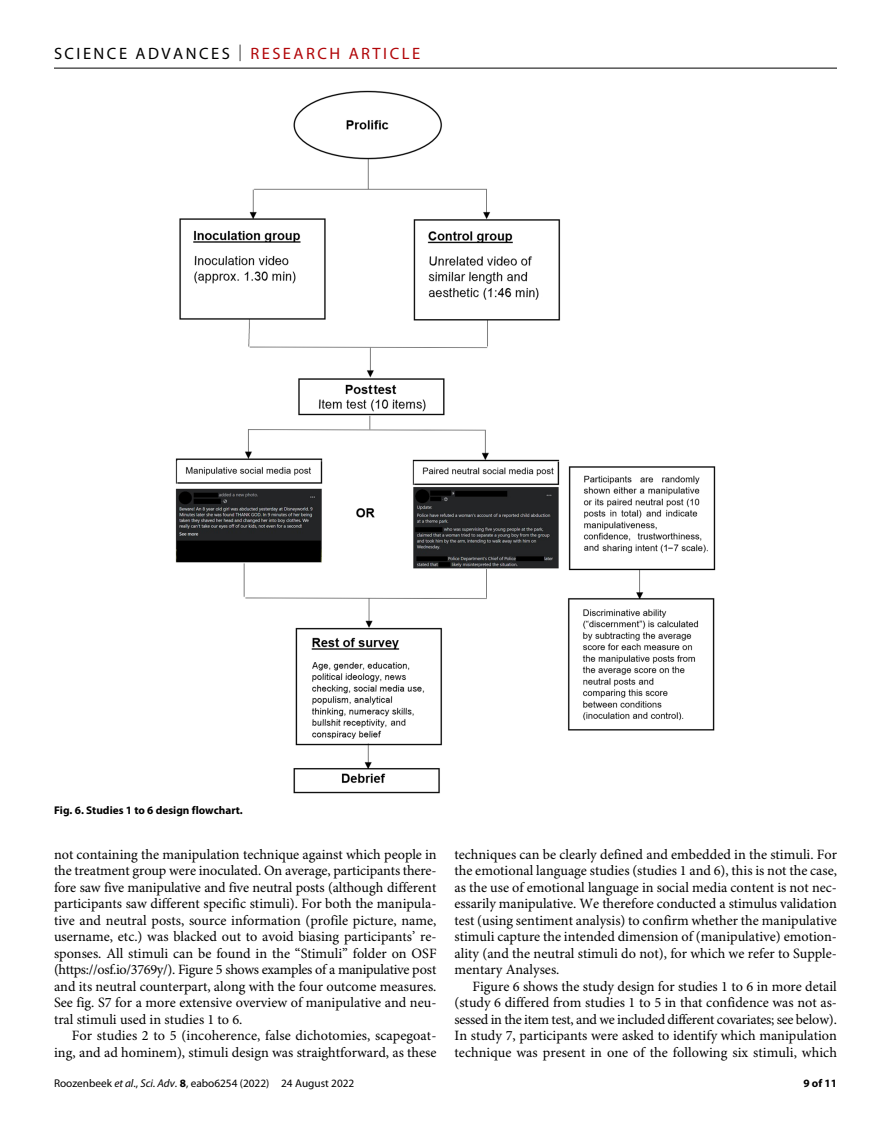
<style>
.page{position:relative;width:891px;height:1134px;background:#fff}
.page>*{position:absolute;margin:0;border:0;box-sizing:border-box;transform-origin:0 0}
.t1{font:16.5px "Myriad Pro";letter-spacing:.15em;color:#000}
.t2{font:14.25px/16.5px "Minion Pro";color:#000;text-align:justify}
.t3{font:11.25px "Myriad Pro";color:#000}
.t4{font:700 11.25px "Myriad Pro";color:#000}
.s1{font-weight:300}
.s2{color:#b10508}
.s3{font-style:italic}
.s4{font-weight:700}
</style>
<div class="page">
<hr style="left:54px;top:68px;width:783px;height:1px;background:#000">
<img style="left:176px;top:91px;width:540px;height:703px">
<p class="t1" style="left:54px;top:40px;width:368px">SCIENCE ADVANCES <span class="s1">|</span> <span class="s2">RESEARCH ARTICLE</span></p>
<p class="t4" style="left:54px;top:801px;width:190px">Fig. 6. Studies 1 to 6 design flowchart.</p>
<p class="t2" style="left:54px;top:847px;width:384px">not containing the manipulation technique against which people in the treatment group were inoculated. On average, participants there&shy;fore saw five manipulative and five neutral posts (although different participants saw different specific stimuli). For both the manipula&shy;tive and neutral posts, source information (profile picture, name, username, etc.) was blacked out to avoid biasing participants’ re&shy;sponses. All stimuli can be found in the “Stimuli” folder on OSF (https://osf.io/3769y/). Figure 5 shows examples of a manipulative post and its neutral counterpart, along with the four outcome measures.<br>See fig. S7 for a more extensive overview of manipulative and neu&shy;tral stimuli used in studies 1 to 6.</p>
<p class="t2" style="left:54px;top:1029px;width:384px;text-align:right">For studies 2 to 5 (incoherence, false dichotomies, scapegoat&shy;ing, and ad hominem), stimuli design was straightforward, as these</p>
<p class="t3" style="left:54px;top:1074px;width:302px">Roozenbeek <span class="s3">et al</span>., <span class="s3">Sci. Adv.</span> <span class="s4">8</span>, eabo6254 (2022) 24 August 2022</p>
<p class="t2" style="left:454px;top:847px;width:384px">techniques can be clearly defined and embedded in the stimuli. For the emotional language studies (studies 1 and 6), this is not the case, as the use of emotional language in social media content is not nec&shy;essarily manipulative. We therefore conducted a stimulus validation test (using sentiment analysis) to confirm whether the manipulative stimuli capture the intended dimension of (manipulative) emotion&shy;ality (and the neutral stimuli do not), for which we refer to Supple&shy;mentary Analyses.</p>
<p class="t2" style="left:454px;top:979px;width:384px;text-indent:18px">Figure 6 shows the study design for studies 1 to 6 in more detail (study 6 differed from studies 1 to 5 in that confidence was not as&shy;sessed in the item test, and we included different covariates; see below).<br>In study 7, participants were asked to identify which manipulation technique was present in one of the following six stimuli, which</p>
<p class="t4" style="left:803px;top:1074px;width:35px">9 of 11</p>
</div>
